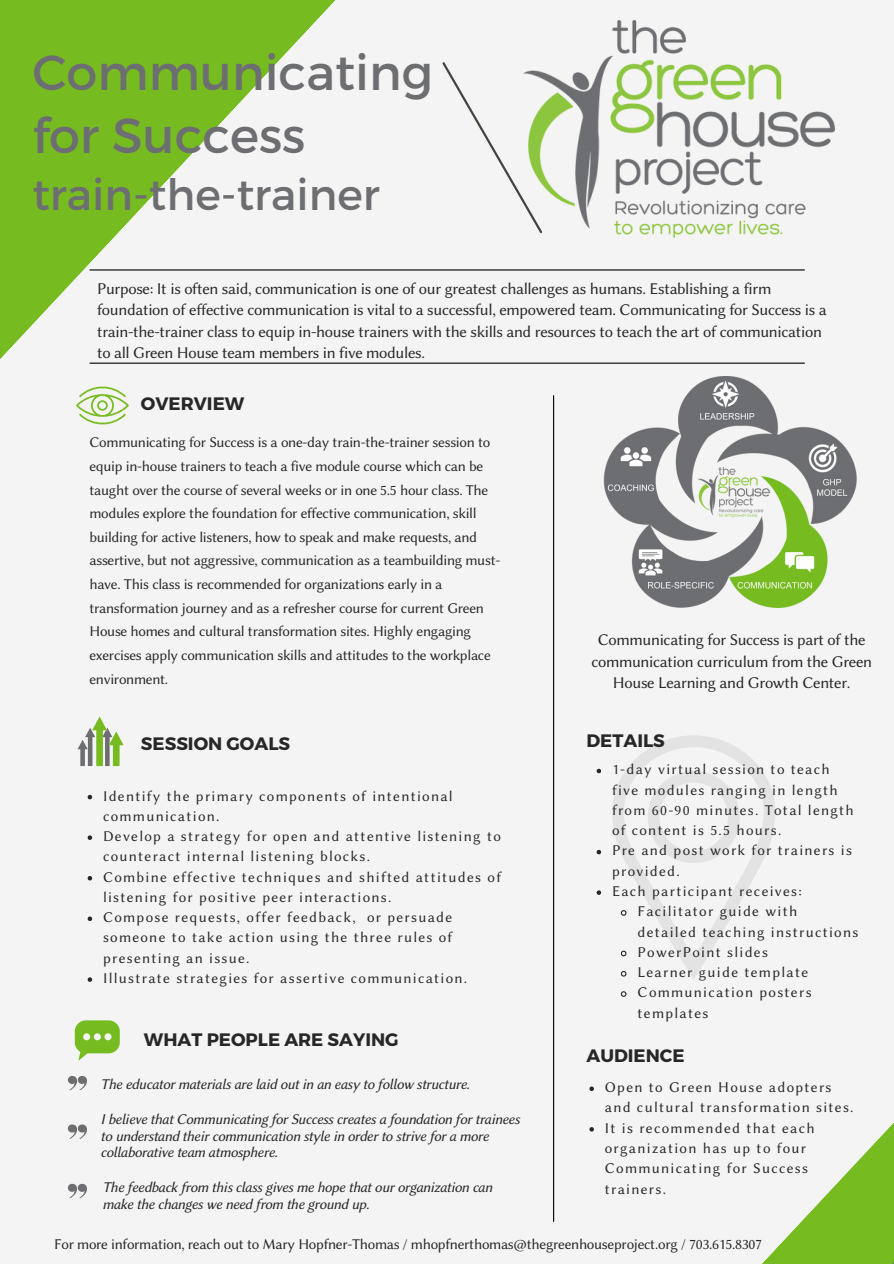
<style>
.page{position:relative;width:894px;height:1264px;background:#fff}
.page>*{position:absolute;margin:0;border:0;box-sizing:border-box;transform-origin:0 0}
.t1{font:49.2px/63px "Montserrat";color:#6d6e71}
.t2{font:43.2px "Montserrat";color:#6d6e71}
.t3{font:700 18px "Montserrat";color:#272727}
.t4{font:16.5px/21.5px "Lin Biolinum O";letter-spacing:-.02em;color:#272727}
.t5{font:15px/20.2px "Lin Biolinum O";letter-spacing:.085em;color:#272727}
.t6{font:15px/23.7px "Lin Biolinum O";letter-spacing:-.02em;color:#272727}
.t7{font:15px/17px "Lin Biolinum OI";letter-spacing:-.02em;color:#272727}
</style>
<div class="page">
<div style="left:0;top:0;width:893px;height:1263px;background:#f4f4f4"></div>
<svg style="left:442px;top:62px;width:81px;height:141px"></svg>
<svg style="left:0;top:0;width:405px;height:364px"></svg>
<svg style="left:763px;top:1139px;width:130px;height:124px"></svg>
<hr style="left:90px;top:269px;width:714px;height:1px;background:#000">
<hr style="left:90px;top:362px;width:714px;height:2px;background:#000">
<hr style="left:553px;top:395px;width:1px;height:826px;background:#000">
<svg style="left:76px;top:386px;width:53px;height:39px"></svg>
<svg style="left:75px;top:1020px;width:45px;height:40px"></svg>
<svg style="left:77px;top:716px;width:47px;height:50px"></svg>
<svg style="left:68px;top:1076px;width:19px;height:14px"></svg>
<img style="left:523px;top:21px;width:311px;height:216px">
<img style="left:603px;top:377px;width:254px;height:231px">
<svg style="left:596px;top:768px;width:5px;height:5px"></svg>
<svg style="left:596px;top:849px;width:5px;height:5px"></svg>
<svg style="left:596px;top:890px;width:5px;height:4px"></svg>
<svg style="left:612px;top:735px;width:163px;height:244px"></svg>
<svg style="left:620px;top:991px;width:7px;height:6px"></svg>
<svg style="left:88px;top:794px;width:4px;height:5px"></svg>
<svg style="left:88px;top:835px;width:4px;height:5px"></svg>
<svg style="left:88px;top:876px;width:4px;height:4px"></svg>
<svg style="left:88px;top:916px;width:4px;height:5px"></svg>
<svg style="left:88px;top:977px;width:4px;height:4px"></svg>
<svg style="left:589px;top:1086px;width:4px;height:5px"></svg>
<svg style="left:589px;top:1127px;width:4px;height:4px"></svg>
<svg style="left:68px;top:1124px;width:19px;height:14px"></svg>
<svg style="left:68px;top:1183px;width:19px;height:15px"></svg>
<h1 class="t1" style="left:32px;top:39px;width:402px">Communicating for Success</h1>
<h2 class="t2" style="left:32px;top:166px;width:349px">train-the-trainer</h2>
<p class="t4" style="left:97px;top:278px;width:731px">Purpose: It is often said, communication is one of our greatest challenges as humans. Establishing a firm foundation of effective communication is vital to a successful, empowered team. Communicating for Success is a train-the-trainer class to equip in-house trainers with the skills and resources to teach the art of communication to all Green House team members in five modules.</p>
<p class="t3" style="left:141px;top:392px;width:105px">OVERVIEW</p>
<p class="t6" style="left:89px;top:430px;width:412px">Communicating for Success is a one-day train-the-trainer session to equip in-house trainers to teach a five module course which can be taught over the course of several weeks or in one 5.5 hour class. The modules explore the foundation for effective communication, skill building for active listeners, how to speak and make requests, and assertive, but not aggressive, communication as a teambuilding must&shy;have. This class is recommended for organizations early in a transformation journey and as a refresher course for current Green House homes and cultural transformation sites. Highly engaging exercises apply communication skills and attitudes to the workplace environment.</p>
<p class="t3" style="left:141px;top:731px;width:150px">SESSION GOALS</p>
<p class="t5" style="left:103px;top:785px;width:399px">Identify the primary components of intentional communication.<br>Develop a strategy for open and attentive listening to counteract internal listening blocks.<br>Combine effective techniques and shifted attitudes of listening for positive peer interactions.<br>Compose requests, offer feedback, or persuade someone to take action using the three rules of presenting an issue.<br>Illustrate strategies for assertive communication.</p>
<p class="t3" style="left:144px;top:1028px;width:256px">WHAT PEOPLE ARE SAYING</p>
<p class="t7" style="left:101px;top:1075px;width:370px">The educator materials are laid out in an easy to follow structure.</p>
<p class="t7" style="left:101px;top:1110px;width:420px">I believe that Communicating for Success creates a foundation for trainees to understand their communication style in order to strive for a more collaborative team atmosphere.</p>
<p class="t7" style="left:102px;top:1178px;width:391px">The feedback from this class gives me hope that our organization can make the changes we need from the ground up.</p>
<p class="t4" style="left:591px;top:629px;width:282px;text-align:center">Communicating for Success is part of the communication curriculum from the Green<br>House Learning and Growth Center.</p>
<p class="t3" style="left:586px;top:728px;width:80px">DETAILS</p>
<p class="t5" style="left:612px;top:759px;width:219px">1-day virtual session to teach</p>
<p class="t5" style="left:612px;top:779px;width:227px">five modules ranging in length</p>
<p class="t5" style="left:612px;top:800px;width:243px">from 60-90 minutes. Total length</p>
<p class="t5" style="left:612px;top:820px;width:171px">of content is 5.5 hours.</p>
<p class="t5" style="left:612px;top:840px;width:241px">Pre and post work for trainers is</p>
<p class="t5" style="left:612px;top:860px;width:69px">provided.</p>
<p class="t5" style="left:612px;top:881px;width:191px">Each participant receives:</p>
<p class="t5" style="left:637px;top:901px;width:161px">Facilitator guide with</p>
<p class="t5" style="left:637px;top:921px;width:222px">detailed teaching instructions</p>
<p class="t5" style="left:637px;top:941px;width:132px">PowerPoint slides</p>
<p class="t5" style="left:637px;top:962px;width:172px">Learner guide template</p>
<p class="t5" style="left:637px;top:982px;width:175px">Communication posters</p>
<p class="t5" style="left:637px;top:1002px;width:72px">templates</p>
<p class="t3" style="left:586px;top:1044px;width:99px">AUDIENCE</p>
<p class="t5" style="left:604px;top:1077px;width:250px">Open to Green House adopters and cultural transformation sites.<br>It is recommended that each organization has up to four<br>Communicating for Success trainers.</p>
<p class="t6" style="left:54px;top:1232px;width:709px">For more information, reach out to Mary Hopfner-Thomas / mhopfnerthomas@thegreenhouseproject.org / 703.615.8307</p>
</div>
